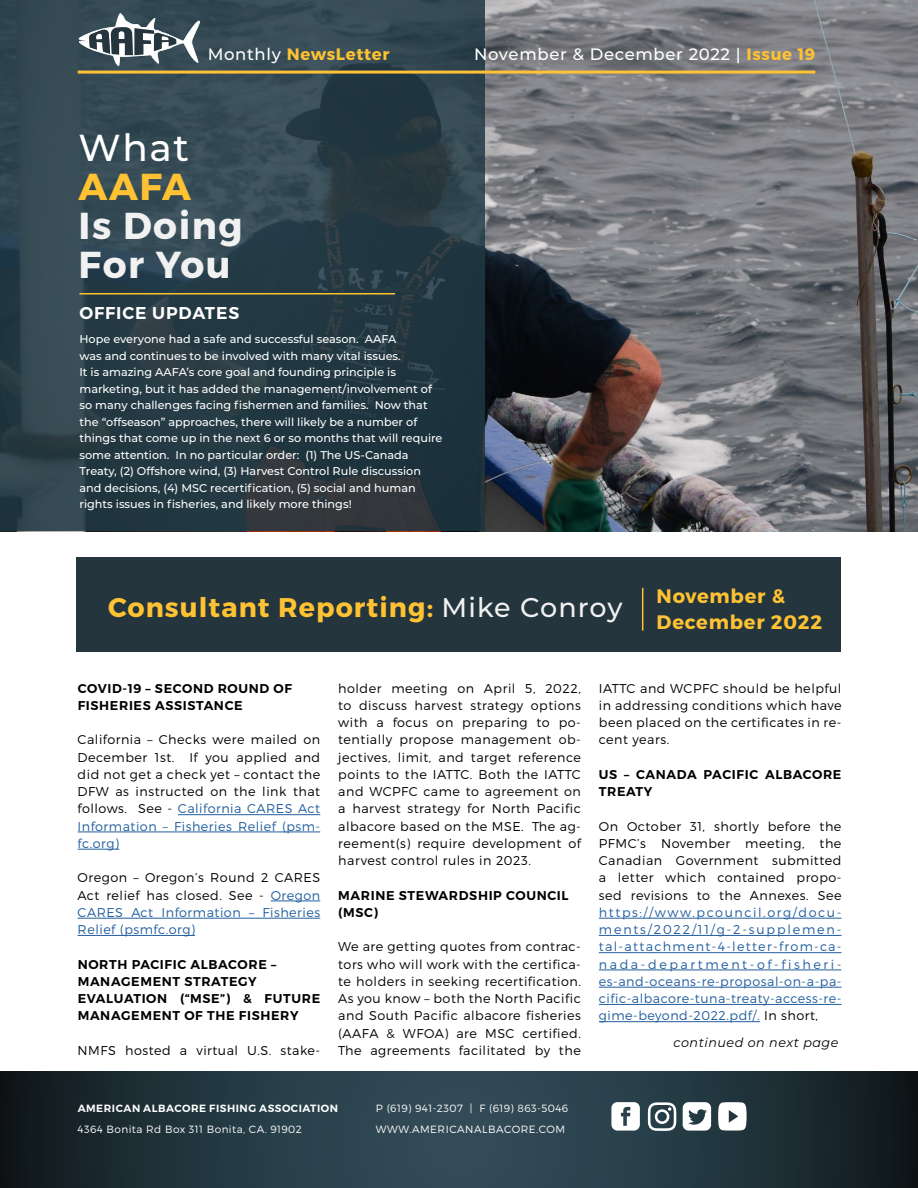
<style>
.page{position:relative;width:918px;height:1188px;background:#fff}
.page>*{position:absolute;margin:0;border:0;box-sizing:border-box;transform-origin:0 0}
.t1{font:700 37.5px/39px "Montserrat";letter-spacing:.04em;color:#f1f1f2}
.t2{font:500 37.5px "Montserrat";color:#fff}
.t3{font:700 37.5px "Montserrat";color:#fec232}
.t4{font:700 27px "Montserrat";letter-spacing:.04em;color:#fec232}
.t5{font:700 19.5px/25.5px "Montserrat";letter-spacing:.04em;color:#fec232}
.t6{font:600 17.1px "Montserrat";letter-spacing:.05em;color:#fff}
.t7{font:500 16.5px "Montserrat";letter-spacing:.04em;color:#fff}
.t8{font:700 16.5px "Montserrat";letter-spacing:.04em;color:#fec232}
.t9{font:300 12.75px/17.2px "Montserrat";letter-spacing:.04em;color:#000;text-align:justify}
.t10{font:300 12.75px/17.2px "Montserrat";letter-spacing:.04em;color:#215e9e;text-align:justify}
.t11{font:600 12.75px/17.2px "Montserrat";letter-spacing:.05em;color:#000}
.t12{font:italic 12.75px "Montserrat";letter-spacing:.04em;color:#000}
.t13{font:500 11.25px/16.5px "Montserrat";color:#fff}
.t14{font:300 10.5px/21px "Montserrat";letter-spacing:.04em;color:#fff}
.t15{font:600 10.5px "Montserrat";letter-spacing:.05em;color:#fff}
.s1{font-weight:500;color:#fff}
.s2{font-weight:700;color:#fec232}
.s3{font-weight:500;color:#f1f1f2}
.s4{color:#215e9e}
.s5{color:#000}
</style>
<div class="page">
<img style="left:0;top:0;width:918px;height:531px">
<svg style="left:0;top:0;width:485px;height:530px;background:#2b4049"></svg>
<svg style="left:0;top:1071px;width:918px;height:117px;background:#23363e"></svg>
<svg style="left:611px;top:1102px;width:29px;height:29px"></svg>
<svg style="left:718px;top:1102px;width:29px;height:29px"></svg>
<svg style="left:683px;top:1102px;width:28px;height:29px"></svg>
<hr style="left:79px;top:293px;width:316px;height:1px;background:#fec232">
<div style="left:431px;top:3px;width:428px;height:105px;background:#000;opacity:.08"></div>
<hr style="left:78px;top:71px;width:737px;height:3px;background:#fec232">
<hr style="left:178px;top:814px;width:142px;height:1px;background:#215e9e">
<hr style="left:78px;top:832px;width:242px;height:1px;background:#215e9e">
<hr style="left:78px;top:849px;width:41px;height:1px;background:#215e9e">
<hr style="left:271px;top:901px;width:49px;height:1px;background:#215e9e">
<hr style="left:78px;top:918px;width:242px;height:1px;background:#215e9e">
<hr style="left:78px;top:935px;width:117px;height:1px;background:#215e9e">
<hr style="left:599px;top:918px;width:243px;height:1px;background:#215e9e">
<hr style="left:599px;top:935px;width:243px;height:1px;background:#215e9e">
<hr style="left:599px;top:952px;width:243px;height:1px;background:#215e9e">
<hr style="left:599px;top:970px;width:243px;height:1px;background:#215e9e">
<hr style="left:599px;top:987px;width:243px;height:1px;background:#215e9e">
<hr style="left:599px;top:1004px;width:243px;height:1px;background:#215e9e">
<hr style="left:599px;top:1021px;width:161px;height:1px;background:#215e9e">
<div style="left:76px;top:557px;width:766px;height:95px;background:#24353e"></div>
<hr style="left:642px;top:588px;width:1px;height:43px;background:#fec232">
<svg style="left:648px;top:1102px;width:28px;height:29px"></svg>
<svg style="left:79px;top:13px;width:121px;height:53px"></svg>
<p class="t8" style="left:208px;top:44px;width:183px"><span class="s1">Monthly</span> NewsLetter</p>
<p class="t7" style="left:474px;top:43px;width:343px">November &amp; December 2022 | <span class="s2">Issue 19</span></p>
<h1 class="t2" style="left:79px;top:122px;width:112px">What</h1>
<h1 class="t3" style="left:79px;top:164px;width:114px">AAFA</h1>
<h1 class="t1" style="left:79px;top:207px;width:166px">Is Doing<br>For You</h1>
<h3 class="t6" style="left:80px;top:303px;width:161px">OFFICE UPDATES</h3>
<p class="t13" style="left:79px;top:330px;width:365px">Hope everyone had a safe and successful season. AAFA<br>was and continues to be involved with many vital issues.<br>It is amazing AAFA’s core goal and founding principle is marketing, but it has added the management/involvement of so many challenges facing fishermen and families. Now that the “offseason” approaches, there will likely be a number of things that come up in the next 6 or so months that will require some attention. In no particular order: (1) The US-Canada Treaty, (2) Offshore wind, (3) Harvest Control Rule discussion and decisions, (4) MSC recertification, (5) social and human rights issues in fisheries, and likely more things!</p>
<h2 class="t4" style="left:108px;top:591px;width:516px">Consultant Reporting: <span class="s3">Mike Conroy</span></h2>
<h3 class="t5" style="left:657px;top:584px;width:167px">November &amp;<br>December 2022</h3>
<p class="t11" style="left:78px;top:680px;width:216px">COVID-19 – SECOND ROUND OF<br>FISHERIES ASSISTANCE</p>
<p class="t9" style="left:78px;top:731px;width:244px">California – Checks were mailed on December 1st. If you applied and did not get a check yet – contact the DFW as instructed on the link that follows. See - <span class="s4">California CARES Act Information – Fisheries Relief (psm&shy;fc.org)</span></p>
<p class="t10" style="left:78px;top:869px;width:244px"><span class="s5">Oregon – Oregon’s Round 2 CARES Act relief has closed. See -</span> Oregon CARES Act Information – Fisheries Relief (psmfc.org)</p>
<p class="t11" style="left:78px;top:956px;width:244px">NORTH PACIFIC ALBACORE –<br>MANAGEMENT STRATEGY<br>EVALUATION (“MSE”) &amp; FUTURE<br>MANAGEMENT OF THE FISHERY</p>
<p class="t9" style="left:78px;top:1042px;width:244px">NMFS hosted a virtual U.S. stake-</p>
<p class="t9" style="left:338px;top:679px;width:244px">holder meeting on April 5, 2022, to discuss harvest strategy options with a focus on preparing to po&shy;tentially propose management ob&shy;jectives, limit, and target reference points to the IATTC. Both the IATTC and WCPFC came to agreement on a harvest strategy for North Pacific albacore based on the MSE. The ag&shy;reement(s) require development of harvest control rules in 2023.</p>
<p class="t11" style="left:338px;top:887px;width:232px">MARINE STEWARDSHIP COUNCIL (MSC)</p>
<p class="t9" style="left:338px;top:938px;width:244px">We are getting quotes from contrac&shy;tors who will work with the certifica&shy;te holders in seeking recertification.<br>As you know – both the North Pacific and South Pacific albacore fisheries (AAFA &amp; WFOA) are MSC certified.<br>The agreements facilitated by the</p>
<p class="t9" style="left:599px;top:679px;width:244px">IATTC and WCPFC should be helpful in addressing conditions which have been placed on the certificates in re&shy;cent years.</p>
<p class="t11" style="left:599px;top:766px;width:244px">US – CANADA PACIFIC ALBACORE<br>TREATY</p>
<p class="t9" style="left:599px;top:817px;width:244px">On October 31, shortly before the PFMC’s November meeting, the Canadian Government submitted a letter which contained propo&shy;sed revisions to the Annexes. See</p>
<p class="t10" style="left:599px;top:904px;width:244px">https://www.pcouncil.org/docu&shy;ments/2022/11/g-2-supplemen&shy;tal-attachment-4-letter-from-ca&shy;nada-department-of-fisheri&shy;es-and-oceans-re-proposal-on-a-pa&shy;cific-albacore-tuna-treaty-access-re&shy;gime-beyond-2022.pdf/. <span class="s5">In short,</span></p>
<p class="t12" style="left:674px;top:1033px;width:167px">continued on next page</p>
<p class="t15" style="left:78px;top:1102px;width:262px">AMERICAN ALBACORE FISHING ASSOCIATION</p>
<p class="t14" style="left:78px;top:1119px;width:226px">4364 Bonita Rd Box 311 Bonita, CA. 91902</p>
<p class="t14" style="left:376px;top:1098px;width:194px">P (619) 941-2307 | F (619) 863-5046<br>WWW.AMERICANALBACORE.COM</p>
</div>
